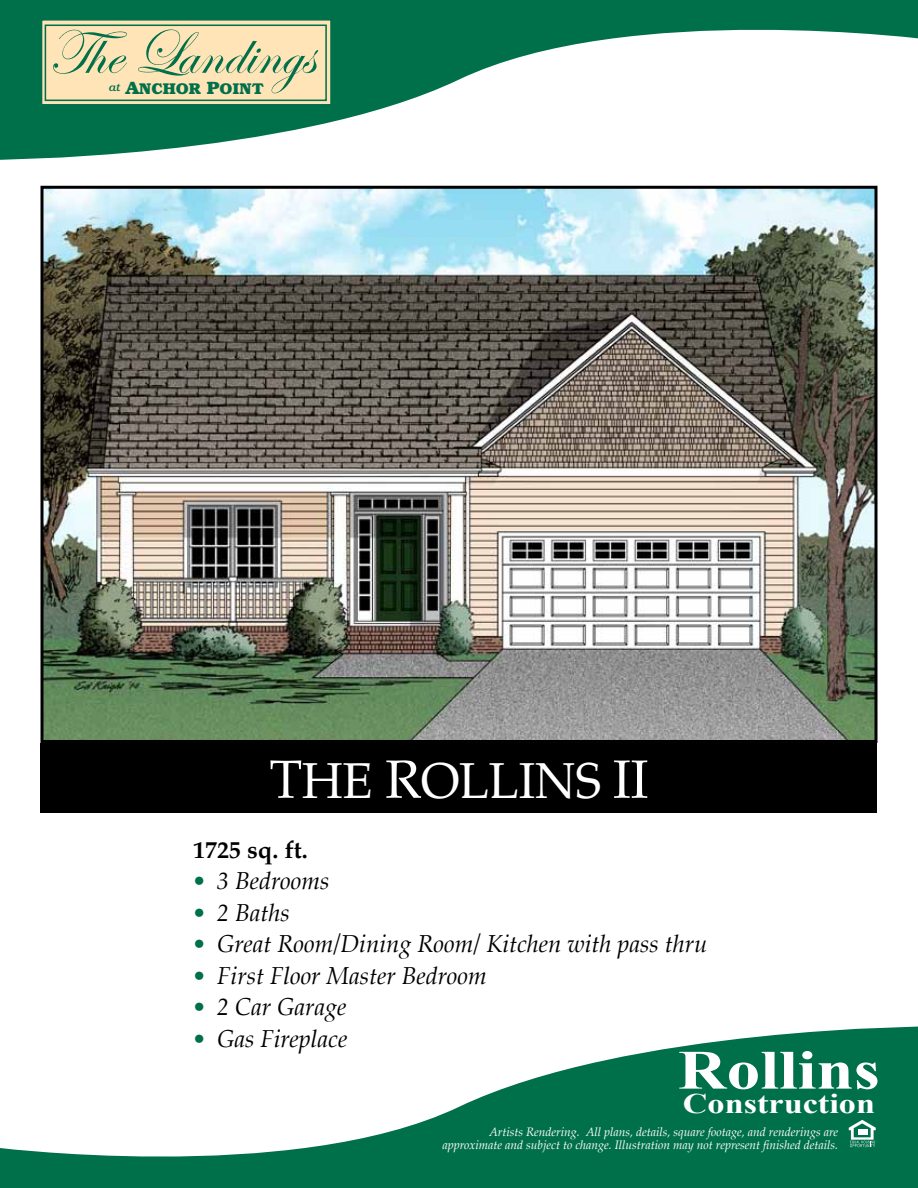
<style>
.page{position:relative;width:918px;height:1188px;background:#fff}
.page>*{position:absolute;margin:0;border:0;box-sizing:border-box;transform-origin:0 0}
.t1{font:63.75px "Edwardian Script ITC";color:#00704a}
.t2{font:700 55.5px "Times New Roman";color:#fff;scale:1.21 1}
.t3{font:49.5px "Palatino";letter-spacing:-.01em;color:#fff}
.t4{font:700 28.35px "Times New Roman";color:#fff;scale:1.21 1}
.t5{font:italic 24px "Palatino";color:#000}
.t6{font:700 24px "Palatino";color:#000}
.t7{font:700 15.6px "Bookman";color:#00704a}
.t8{font:italic 12px/13.5px "Palatino";color:#fff;text-align:right}
.s1{font-weight:500;font-style:italic;font-size:11.1px}
.s2{font-size:17.85px}
.s3{font-size:54px}
.s4{color:#00704a}
</style>
<div class="page">
<img style="left:44px;top:190px;width:830px;height:549px">
<div style="left:40px;top:186px;width:838px;height:557px;border:3px solid #000"></div>
<div style="left:40px;top:743px;width:838px;height:70px;background:#000"></div>
<svg style="left:0;top:0;width:918px;height:160px"></svg>
<svg style="left:0;top:1026px;width:918px;height:162px;fill:#00704a"></svg>
<svg style="left:849px;top:1120px;width:27px;height:27px"></svg>
<div style="left:40px;top:18px;width:293px;height:89px;background:#ffe4b8"></div>
<div style="left:37px;top:15px;width:298px;height:94px;border:5px solid #00704a"></div>
<div style="left:45px;top:25px;width:282px;height:76px;border:2px solid #00704a"></div>
<h1 class="t1" style="left:48px;top:18px;width:268px">The Landings</h1>
<h3 class="t7" style="left:109px;top:78px;width:157px"><span class="s1">at</span> <span class="s2">A</span>NCHOR <span class="s2">P</span>OINT</h3>
<h3 class="t3" style="left:269px;top:757px;width:381px"><span class="s3">T</span>HE <span class="s3">R</span>OLLINS <span class="s3">II</span></h3>
<h3 class="t6" style="left:193px;top:838px;width:116px">1725 sq. ft.</h3>
<h3 class="t5" style="left:193px;top:870px;width:138px"><span class="s4">•</span> 3 Bedrooms</h3>
<h3 class="t5" style="left:193px;top:901px;width:98px"><span class="s4">•</span> 2 Baths</h3>
<h3 class="t5" style="left:193px;top:933px;width:516px"><span class="s4">•</span> Great Room/Dining Room/ Kitchen with pass thru</h3>
<h3 class="t5" style="left:193px;top:964px;width:295px"><span class="s4">•</span> First Floor Master Bedroom</h3>
<h3 class="t5" style="left:193px;top:996px;width:155px"><span class="s4">•</span> 2 Car Garage</h3>
<h3 class="t5" style="left:193px;top:1027px;width:156px"><span class="s4">•</span> Gas Fireplace</h3>
<h2 class="t2" style="left:678px;top:1039px;width:168px">Rollins</h2>
<h3 class="t4" style="left:683px;top:1088px;width:160px">Construction</h3>
<p class="t8" style="left:442px;top:1126px;width:397px">Artists Rendering. All plans, details, square footage, and renderings are approximate and subject to change. Illustration may not represent finished details.</p>
</div>
